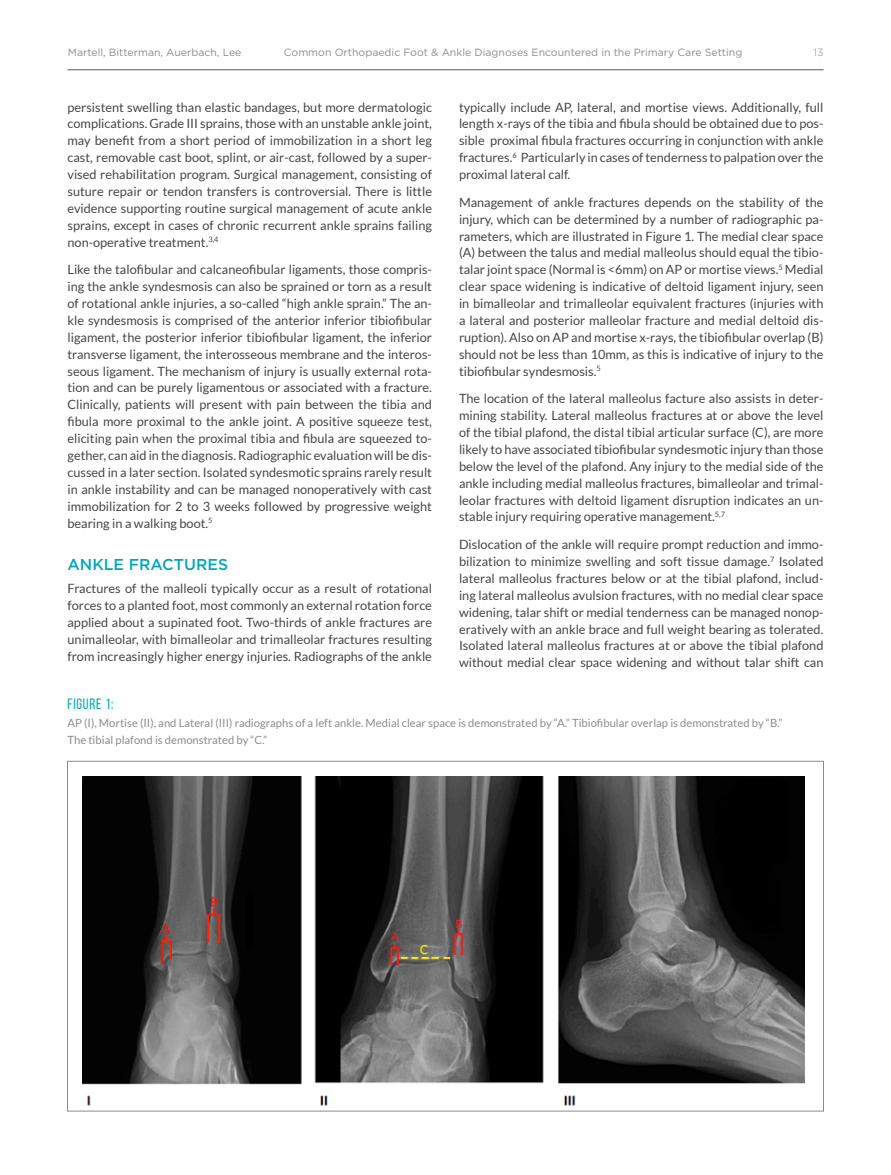
<style>
.page{position:relative;width:891px;height:1175px;background:#fff}
.page>*{position:absolute;margin:0;border:0;box-sizing:border-box;transform-origin:0 0}
.t1{font:500 15.75px "Gotham";color:#02a7bc}
.t2{font:15px "Bebas Neue";letter-spacing:.05em;color:#02a7bc}
.t3{font:12.75px/16.8px "Lato";color:#454647;text-align:justify}
.t4{font:11.25px/16.5px "Lato";color:#8a8c8f}
.t5{font:10.5px "Gotham";color:#8a8c8f}
.t6{font:300 10.5px "Gotham";color:#8a8c8f}
</style>
<div class="page">
<hr style="left:68px;top:69px;width:756px;height:1px;background:#57585a">
<img style="left:82px;top:776px;width:723px;height:330px">
<p class="t5" style="left:68px;top:46px;width:175px">Martell, Bitterman, Auerbach, Lee</p>
<p class="t5" style="left:284px;top:46px;width:460px">Common Orthopaedic Foot &amp; Ankle Diagnoses Encountered in the Primary Care Setting</p>
<p class="t6" style="left:814px;top:46px;width:11px">13</p>
<p class="t3" style="left:68px;top:98px;width:366px">persistent swelling than elastic bandages, but more dermatologic complications. Grade III sprains, those with an unstable ankle joint, may benefit from a short period of immobilization in a short leg cast, removable cast boot, splint, or air-cast, followed by a super&shy;vised rehabilitation program. Surgical management, consisting of suture repair or tendon transfers is controversial. There is little evidence supporting routine surgical management of acute ankle sprains, except in cases of chronic recurrent ankle sprains failing non-operative treatment.<sup>3,4</sup></p>
<p class="t3" style="left:68px;top:261px;width:366px">Like the talofibular and calcaneofibular ligaments, those compris&shy;ing the ankle syndesmosis can also be sprained or torn as a result of rotational ankle injuries, a so-called “high ankle sprain.” The an&shy;kle syndesmosis is comprised of the anterior inferior tibiofibular ligament, the posterior inferior tibiofibular ligament, the inferior transverse ligament, the interosseous membrane and the interos&shy;seous ligament. The mechanism of injury is usually external rota&shy;tion and can be purely ligamentous or associated with a fracture.<br>Clinically, patients will present with pain between the tibia and fibula more proximal to the ankle joint. A positive squeeze test, eliciting pain when the proximal tibia and fibula are squeezed to&shy;gether, can aid in the diagnosis. Radiographic evaluation will be dis&shy;cussed in a later section. Isolated syndesmotic sprains rarely result in ankle instability and can be managed nonoperatively with cast immobilization for 2 to 3 weeks followed by progressive weight bearing in a walking boot.<sup>5</sup></p>
<p class="t1" style="left:68px;top:555px;width:162px">ANKLE FRACTURES</p>
<p class="t3" style="left:68px;top:580px;width:366px">Fractures of the malleoli typically occur as a result of rotational forces to a planted foot, most commonly an external rotation force applied about a supinated foot. Two-thirds of ankle fractures are unimalleolar, with bimalleolar and trimalleolar fractures resulting from increasingly higher energy injuries. Radiographs of the ankle</p>
<p class="t2" style="left:68px;top:695px;width:48px">FIGURE 1:</p>
<p class="t4" style="left:68px;top:714px;width:717px">AP (I), Mortise (II), and Lateral (III) radiographs of a left ankle. Medial clear space is demonstrated by “A.” Tibiofibular overlap is demonstrated by “B.”<br>The tibial plafond is demonstrated by “C.”</p>
<p class="t3" style="left:459px;top:98px;width:366px">typically include AP, lateral, and mortise views. Additionally, full length x-rays of the tibia and fibula should be obtained due to pos&shy;sible proximal fibula fractures occurring in conjunction with ankle fractures.<sup>6</sup> Particularly in cases of tenderness to palpation over the proximal lateral calf.</p>
<p class="t3" style="left:459px;top:193px;width:366px">Management of ankle fractures depends on the stability of the injury, which can be determined by a number of radiographic pa&shy;rameters, which are illustrated in Figure 1. The medial clear space (A) between the talus and medial malleolus should equal the tibio&shy;talar joint space (Normal is &lt;6mm) on AP or mortise views.<sup>5</sup> Medial clear space widening is indicative of deltoid ligament injury, seen in bimalleolar and trimalleolar equivalent fractures (injuries with a lateral and posterior malleolar fracture and medial deltoid dis&shy;ruption). Also on AP and mortise x-rays, the tibiofibular overlap (B) should not be less than 10mm, as this is indicative of injury to the tibiofibular syndesmosis.<sup>5</sup></p>
<p class="t3" style="left:459px;top:390px;width:366px">The location of the lateral malleolus facture also assists in deter&shy;mining stability. Lateral malleolus fractures at or above the level of the tibial plafond, the distal tibial articular surface (C), are more likely to have associated tibiofibular syndesmotic injury than those below the level of the plafond. Any injury to the medial side of the ankle including medial malleolus fractures, bimalleolar and trimal&shy;leolar fractures with deltoid ligament disruption indicates an un&shy;stable injury requiring operative management.<sup>5,7</sup></p>
<p class="t3" style="left:459px;top:536px;width:366px">Dislocation of the ankle will require prompt reduction and immo&shy;bilization to minimize swelling and soft tissue damage.<sup>7</sup> Isolated lateral malleolus fractures below or at the tibial plafond, includ&shy;ing lateral malleolus avulsion fractures, with no medial clear space widening, talar shift or medial tenderness can be managed nonop&shy;eratively with an ankle brace and full weight bearing as tolerated.<br>Isolated lateral malleolus fractures at or above the tibial plafond without medial clear space widening and without talar shift can</p>
</div>
